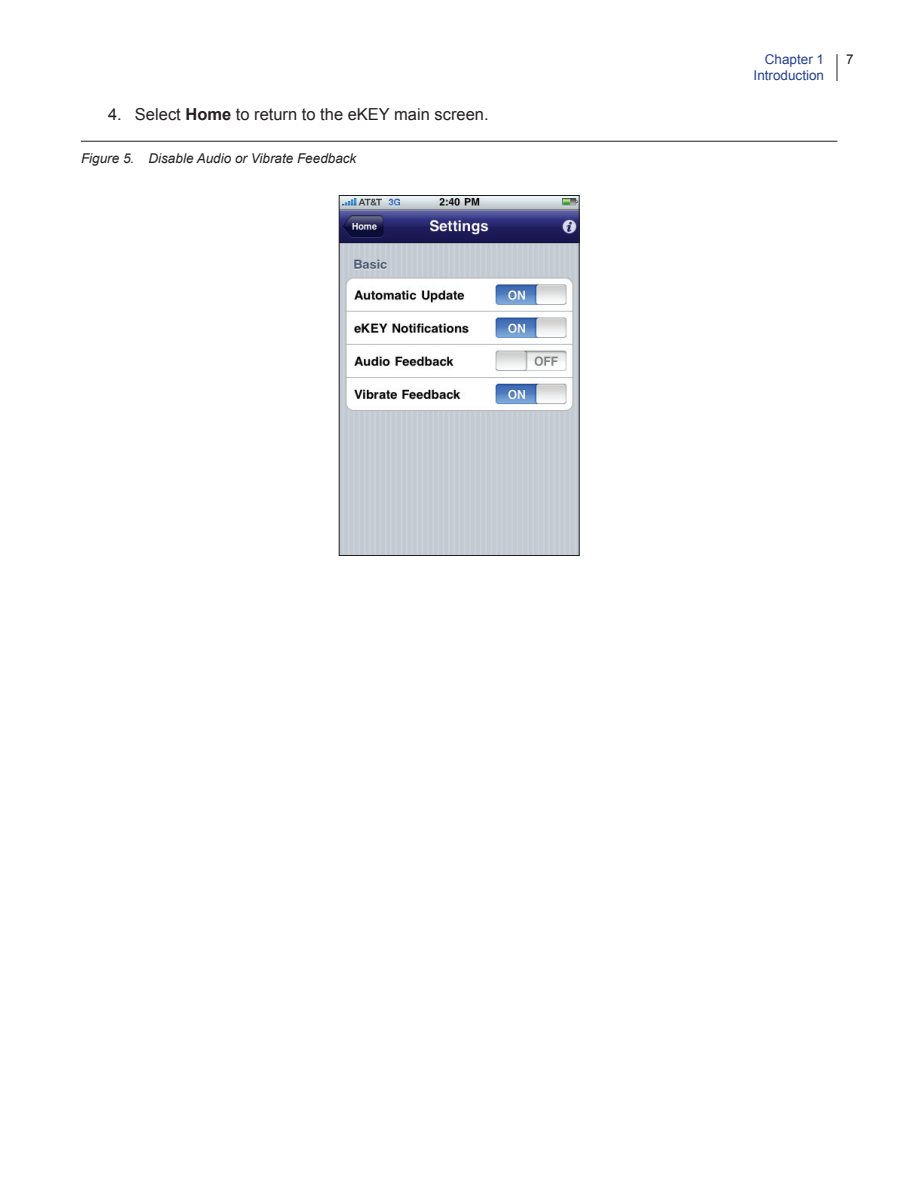
<style>
.page{position:relative;width:918px;height:1188px;background:#fff}
.page>*{position:absolute;margin:0;border:0;box-sizing:border-box;transform-origin:0 0}
.t1{font:16.5px "Arial";color:#231f20}
.t2{font:italic 13.5px "Arial";color:#231f20}
.t3{font:13.5px "Arial";color:#253f8e}
.t4{font:13.5px "Arial";color:#231f20}
.s1{font-weight:700}
</style>
<div class="page">
<svg style="left:837px;top:54px;width:1px;height:27px"></svg>
<hr style="left:81px;top:141px;width:756px;height:1px;background:#231f20">
<img style="left:341px;top:197px;width:237px;height:357px">
<div style="left:339px;top:195px;width:241px;height:361px;border:1px solid #231f20"></div>
<p class="t1" style="left:108px;top:103px;width:382px">4. Select <span class="s1">Home</span> to return to the eKEY main screen.</p>
<p class="t2" style="left:81px;top:150px;width:277px">Figure 5. Disable Audio or Vibrate Feedback</p>
<p class="t3" style="left:765px;top:50px;width:61px">Chapter 1</p>
<p class="t4" style="left:846px;top:50px;width:9px">7</p>
<p class="t3" style="left:754px;top:66px;width:72px">Introduction</p>
</div>
